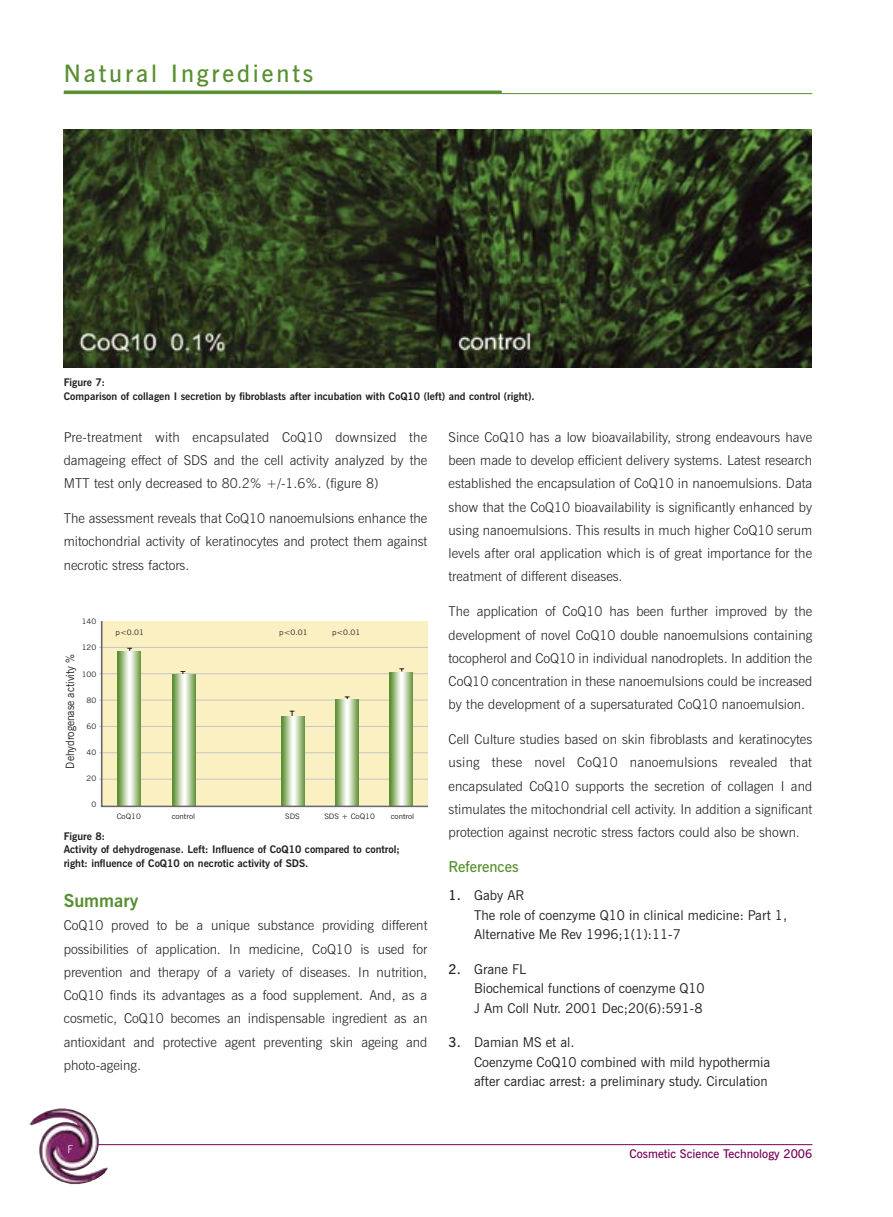
<style>
.page{position:relative;width:893px;height:1217px;background:#fff}
.page>*{position:absolute;margin:0;border:0;box-sizing:border-box;transform-origin:0 0}
.t1{font:600 24px "News Gothic BT";letter-spacing:.12em;color:#588f31}
._03_Sub-heads{font:700 18px "News Gothic BT";color:#588f31}
.Sub-sub_Heads{font:600 15px "News Gothic BT";color:#588f31}
._04_Body_Copy{font:300 13.5px/23.2px "News Gothic BT";color:#212125;text-align:justify}
.References_bott{font:13.5px/19.5px "News Gothic BT";color:#212125}
.References{font:13.5px "News Gothic BT";color:#212125}
.t2{font:600 12px "News Gothic BT";color:#770058}
.t3{font:11.4px "News Gothic BT";color:#212125;scale:.92 1}
._07a_Caption___R_left{font:700 10.5px/13.5px "News Gothic BT";color:#212125}
.t4{font:300 10.5px "News Gothic BT";color:#fff}
.t5{font:7.5px "News Gothic BT";color:#212125;scale:1.09 1}
.s1{font-weight:600}
</style>
<div class="page">
<hr style="left:64px;top:93px;width:748px;height:1px;background:#588f31">
<svg style="left:64px;top:90px;width:438px;height:3px"></svg>
<img style="left:30px;top:1108px;width:78px;height:76px">
<hr style="left:98px;top:1143px;width:714px;height:1px;background:#770058">
<hr style="left:99px;top:647px;width:328px;height:1px;background:#c2c3c6">
<hr style="left:99px;top:673px;width:328px;height:1px;background:#c2c3c6">
<hr style="left:99px;top:725px;width:328px;height:1px;background:#c2c3c6">
<hr style="left:99px;top:699px;width:328px;height:1px;background:#c2c3c6">
<hr style="left:99px;top:752px;width:328px;height:1px;background:#c2c3c6">
<hr style="left:99px;top:778px;width:328px;height:1px;background:#c2c3c6">
<svg style="left:100px;top:621px;width:327px;height:186px"></svg>
<img style="left:64px;top:129px;width:748px;height:238px">
<h1 class="t1" style="left:64px;top:59px;width:251px">Natural Ingredients</h1>
<p class="_07a_Caption___R_left" style="left:64px;top:375px;width:43px">Figure 7:</p>
<p class="_07a_Caption___R_left" style="left:64px;top:389px;width:472px">Comparison of collagen I secretion by fibroblasts after incubation with CoQ10 (left) and control (right).</p>
<p class="_04_Body_Copy" style="left:64px;top:425px;width:365px">Pre-treatment with encapsulated CoQ10 downsized the damageing effect of SDS and the cell activity analyzed by the MTT test only decreased to 80.2% +/-1.6%. (figure 8)</p>
<p class="_04_Body_Copy" style="left:64px;top:506px;width:365px">The assessment reveals that CoQ10 nanoemulsions enhance the mitochondrial activity of keratinocytes and protect them against necrotic stress factors.</p>
<p class="t5" style="left:82px;top:617px;width:15px">140</p>
<p class="t5" style="left:82px;top:643px;width:15px">120</p>
<p class="t5" style="left:82px;top:669px;width:15px">100</p>
<p class="t5" style="left:87px;top:695px;width:10px">80</p>
<p class="t5" style="left:87px;top:721px;width:10px">60</p>
<p class="t5" style="left:87px;top:747px;width:10px">40</p>
<p class="t5" style="left:87px;top:773px;width:10px">20</p>
<p class="t5" style="left:91px;top:799px;width:6px">0</p>
<p class="_07a_Caption___R_left" style="left:64px;top:828px;width:43px">Figure 8:</p>
<p class="_07a_Caption___R_left" style="left:64px;top:842px;width:338px">Activity of dehydrogenase. Left: Influence of CoQ10 compared to control; right: influence of CoQ10 on necrotic activity of SDS.</p>
<p class="t5" style="left:116px;top:627px;width:28px">p&lt;0.01</p>
<p class="t5" style="left:279px;top:627px;width:28px">p&lt;0.01</p>
<p class="t5" style="left:332px;top:627px;width:28px">p&lt;0.01</p>
<p class="t3" style="left:63px;top:768px;width:126px;rotate:-90deg">Dehydrogenase activity %</p>
<p class="t5" style="left:117px;top:811px;width:24px">CoQ10</p>
<p class="t5" style="left:172px;top:811px;width:23px">control</p>
<p class="t5" style="left:285px;top:811px;width:15px">SDS</p>
<p class="t5" style="left:324px;top:811px;width:48px">SDS + CoQ10</p>
<p class="t5" style="left:391px;top:811px;width:23px">control</p>
<p class="_03_Sub-heads" style="left:64px;top:889px;width:76px">Summary</p>
<p class="_04_Body_Copy" style="left:64px;top:913px;width:365px">CoQ10 proved to be a unique substance providing different possibilities of application. In medicine, CoQ10 is used for prevention and therapy of a variety of diseases. In nutrition, CoQ10 finds its advantages as a food supplement. And, as a cosmetic, CoQ10 becomes an indispensable ingredient as an antioxidant and protective agent preventing skin ageing and photo-ageing.</p>
<p class="_04_Body_Copy" style="left:449px;top:425px;width:365px">Since CoQ10 has a low bioavailability, strong endeavours have been made to develop efficient delivery systems. Latest research established the encapsulation of CoQ10 in nanoemulsions. Data show that the CoQ10 bioavailability is significantly enhanced by using nanoemulsions. This results in much higher CoQ10 serum levels after oral application which is of great importance for the treatment of different diseases.</p>
<p class="_04_Body_Copy" style="left:449px;top:599px;width:365px">The application of CoQ10 has been further improved by the development of novel CoQ10 double nanoemulsions containing tocopherol and CoQ10 in individual nanodroplets. In addition the CoQ10 concentration in these nanoemulsions could be increased by the development of a supersaturated CoQ10 nanoemulsion.</p>
<p class="_04_Body_Copy" style="left:449px;top:727px;width:365px">Cell Culture studies based on skin fibroblasts and keratinocytes using these novel CoQ10 nanoemulsions revealed that encapsulated CoQ10 supports the secretion of collagen I and stimulates the mitochondrial cell activity. In addition a significant protection against necrotic stress factors could also be shown.</p>
<p class="Sub-sub_Heads" style="left:449px;top:857px;width:71px">References</p>
<p class="References" style="left:449px;top:887px;width:77px"><span class="s1">1.</span> Gaby AR</p>
<p class="References" style="left:474px;top:906px;width:314px">The role of coenzyme Q10 in clinical medicine: Part 1,</p>
<p class="References_bott" style="left:474px;top:924px;width:208px">Alternative Me Rev 1996;1(1):11-7</p>
<p class="References" style="left:449px;top:960px;width:79px"><span class="s1">2.</span> Grane FL</p>
<p class="References" style="left:474px;top:979px;width:232px">Biochemical functions of coenzyme Q10</p>
<p class="References_bott" style="left:474px;top:997px;width:230px">J Am Coll Nutr. 2001 Dec;20(6):591-8</p>
<p class="References" style="left:449px;top:1033px;width:127px"><span class="s1">3.</span> Damian MS et al.</p>
<p class="References_bott" style="left:474px;top:1051px;width:298px">Coenzyme CoQ10 combined with mild hypothermia after cardiac arrest: a preliminary study. Circulation</p>
<p class="t4" style="left:67px;top:1142px;width:7px">F</p>
<p class="t2" style="left:629px;top:1146px;width:184px">Cosmetic Science Technology 2006</p>
</div>
